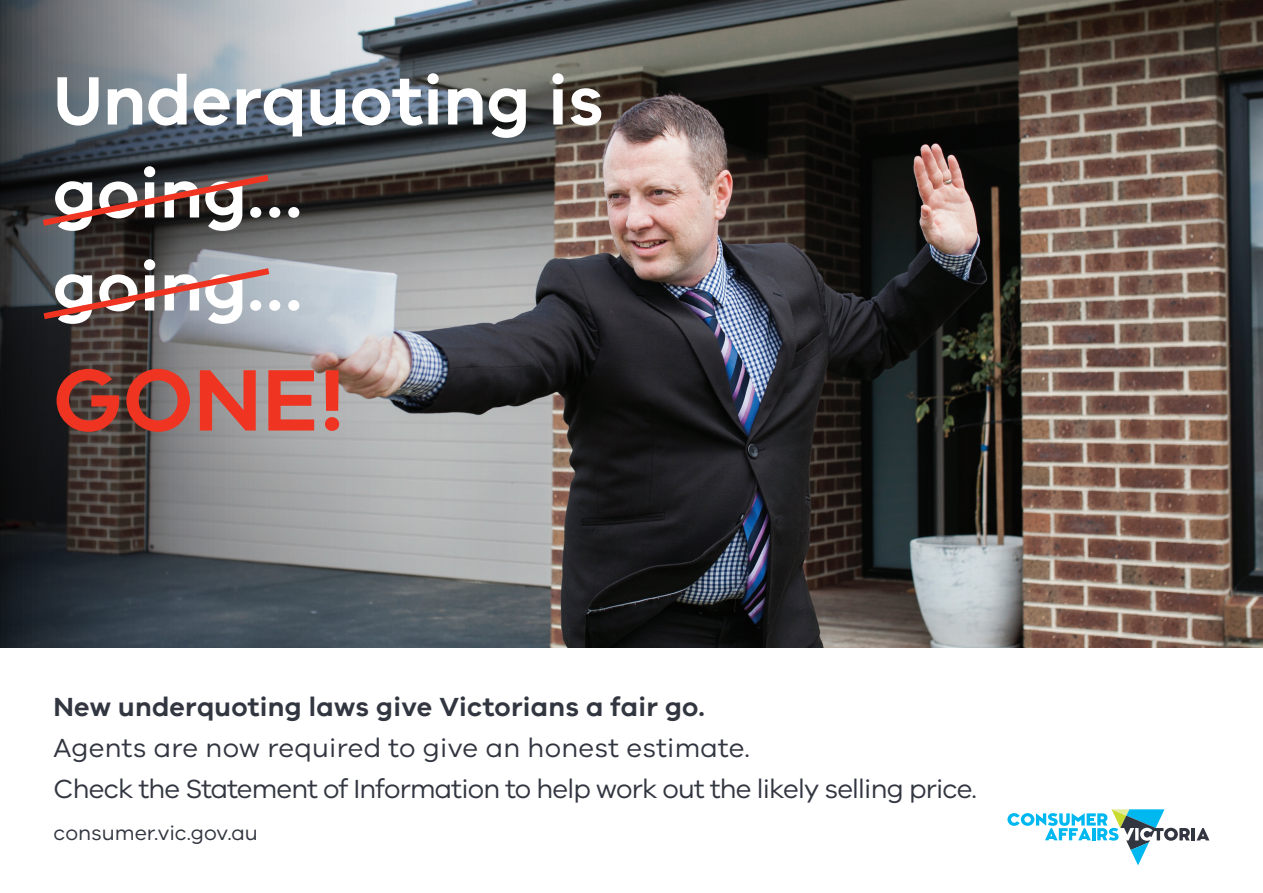
<style>
.page{position:relative;width:1263px;height:893px;background:#fff}
.page>*{position:absolute;margin:0;border:0;box-sizing:border-box;transform-origin:0 0}
.t1{font:600 90px "VIC";color:#ef3522}
.t2{font:600 70.5px/93px "VIC";color:#fff}
.t3{font:27px/41.2px "VIC";letter-spacing:-.03em;color:#323640}
.t4{font:600 27px "VIC";letter-spacing:.01em;color:#323640}
.t5{font:21px "VIC";color:#323640}
</style>
<div class="page">
<img style="left:0;top:0;width:1263px;height:647px">
<svg style="left:1196px;top:828px;width:13px;height:12px"></svg>
<hr style="left:1191px;top:828px;width:4px;height:12px;background:#323640">
<svg style="left:1007px;top:809px;width:183px;height:56px"></svg>
<svg style="left:36px;top:171px;width:239px;height:59px;background:#3f2c2a"></svg>
<svg style="left:37px;top:264px;width:239px;height:59px;background:#7b6a6c"></svg>
<h2 class="t2" style="left:53px;top:52px;width:552px">Underquoting is going…<br>going…</h2>
<h1 class="t1" style="left:53px;top:345px;width:294px">GONE!</h1>
<p class="t4" style="left:53px;top:690px;width:653px">New underquoting laws give Victorians a fair go.</p>
<p class="t3" style="left:53px;top:727px;width:925px">Agents are now required to give an honest estimate.<br>Check the Statement of Information to help work out the likely selling price.</p>
<p class="t5" style="left:53px;top:820px;width:206px">consumer.vic.gov.au</p>
</div>
